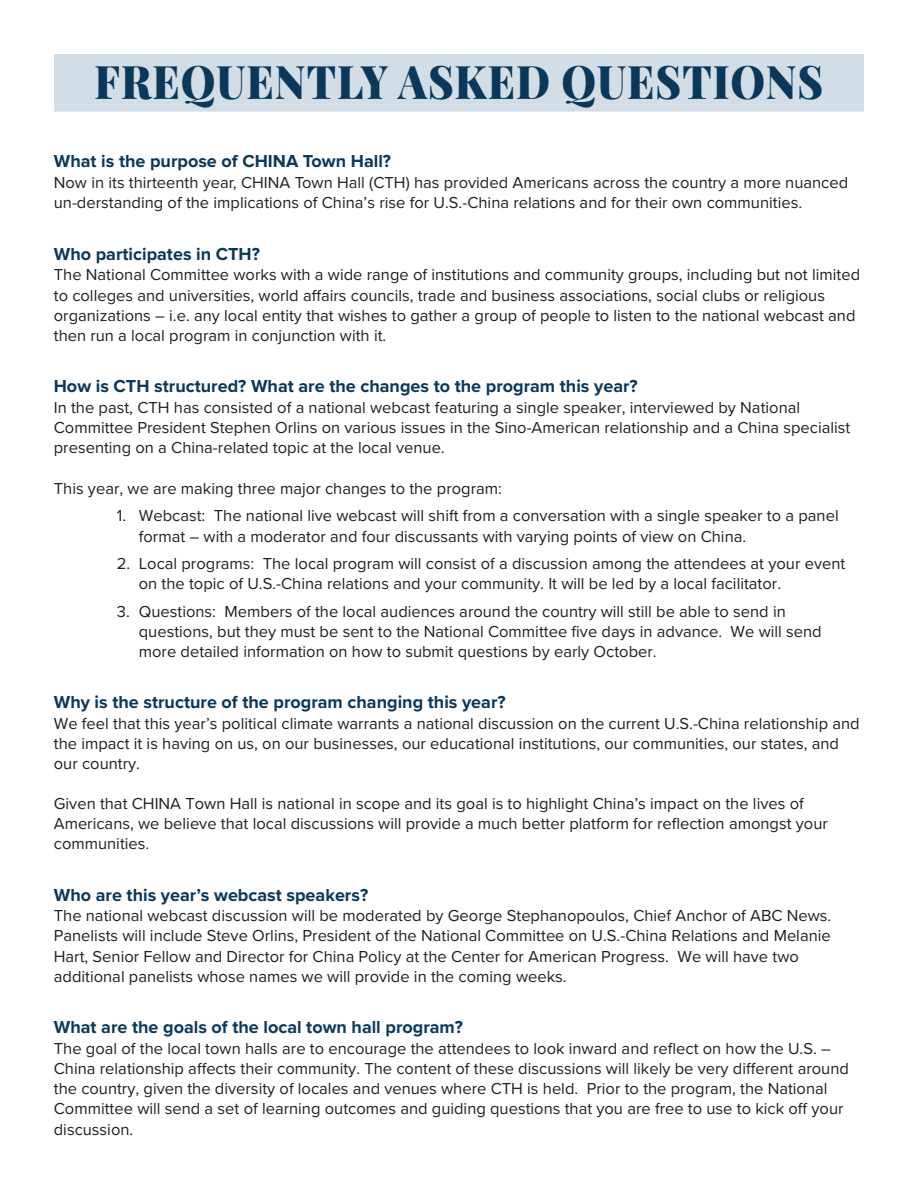
<style>
.page{position:relative;width:918px;height:1188px;background:#fff}
.page>*{position:absolute;margin:0;border:0;box-sizing:border-box;transform-origin:0 0}
.t1{font:900 46.2px "Playfair Display";letter-spacing:.025em;color:#09385a;scale:.91 1}
.t2{font:700 18px "Proxima Nova";color:#09385a}
.t3{font:700 18px "Proxima Nova";color:#09395b}
.t4{font:16.5px/20.1px "Proxima Nova";color:#231f20}
.t5{font:16.5px/20.1px "Proxima Nova";color:#221e1f}
.s1{color:#09395b}
.s2{color:#221e1f}
</style>
<div class="page">
<div style="left:54px;top:54px;width:810px;height:58px;background:#d2dde5;border:2px solid #d2dde5"></div>
<h1 class="t1" style="left:95px;top:52px;width:802px">FREQUENTLY ASKED QUESTIONS</h1>
<p class="t2" style="left:54px;top:153px;width:339px">What is the purpose of CHINA Town Hall?</p>
<p class="t4" style="left:54px;top:173px;width:796px">Now in its thirteenth year, CHINA Town Hall (CTH) has provided Americans across the country a more nuanced un-derstanding of the implications of China’s rise for U.S.-China relations and for their own communities.</p>
<p class="t2" style="left:54px;top:245px;width:208px">Who participates in CTH?</p>
<p class="t4" style="left:54px;top:264px;width:808px">The National Committee works with a wide range of institutions and community groups, including but not limited to colleges and universities, world affairs councils, trade and business associations, social clubs or religious organizations – i.e. any local entity that wishes to gather a group of people to listen to the national webcast and then run a local program in conjunction with it.</p>
<p class="t2" style="left:54px;top:378px;width:585px">How is CTH structured? What are the changes to the program this year?</p>
<p class="t4" style="left:54px;top:397px;width:798px">In the past, CTH has consisted of a national webcast featuring a single speaker, interviewed by National<br>Committee President Stephen Orlins on various issues in the Sino-American relationship and a China specialist presenting on a China-related topic at the local venue.</p>
<p class="t4" style="left:54px;top:478px;width:450px">This year, we are making three major changes to the program:</p>
<p class="t4" style="left:139px;top:505px;width:701px;text-indent:-22px">1. Webcast: The national live webcast will shift from a conversation with a single speaker to a panel format – with a moderator and four discussants with varying points of view on China.</p>
<p class="t4" style="left:139px;top:553px;width:708px;text-indent:-22px">2. Local programs: The local program will consist of a discussion among the attendees at your event on the topic of U.S.-China relations and your community. It will be led by a local facilitator.</p>
<p class="t4" style="left:139px;top:601px;width:684px;text-indent:-22px">3. Questions: Members of the local audiences around the country will still be able to send in questions, but they must be sent to the National Committee five days in advance. We will send more detailed information on how to submit questions by early October.</p>
<p class="t2" style="left:54px;top:689px;width:453px">Why is the structure of the program changing this year?</p>
<p class="t5" style="left:54px;top:712px;width:807px">We feel that this year’s political climate warrants a national discussion on the current U.S.-China relationship and the impact it is having on us, on our businesses, our educational institutions, our communities, our states, and our country.</p>
<p class="t5" style="left:54px;top:793px;width:776px">Given that CHINA Town Hall is national in scope and its goal is to highlight China’s impact on the lives of<br>Americans, we believe that local discussions will provide a much better platform for reflection amongst your communities.</p>
<p class="t2" style="left:54px;top:886px;width:316px">Who are this year’s webcast spe<span class="s1">akers?</span></p>
<p class="t4" style="left:54px;top:905px;width:779px">The national webcast discussion will be moderated by George Stephanopoulos, Chief Anchor of ABC News.<br>Panelists will include Steve Orlins, President of the National Committee on U.S.-China Relations and Melanie Hart, Senior Fellow and Director for China Policy at the Center for Am<span class="s2">erican Pr</span>ogress. We will have two additional panelists whose names we will provide in the coming weeks.</p>
<p class="t3" style="left:54px;top:1014px;width:411px">What are the goals of the local town hall program?</p>
<p class="t4" style="left:54px;top:1038px;width:797px">The goal of the local town halls are to encourage the attendees to look inward and reflect on how the U.S. – China relationship affects their community. The content of these discussions will likely be very different around the country, given the diversity of locales and venues where CTH is held. Prior to the program, the National Committee will send a set of learning outcomes and guiding questions that you are free to use to kick off your discussion.</p>
</div>
